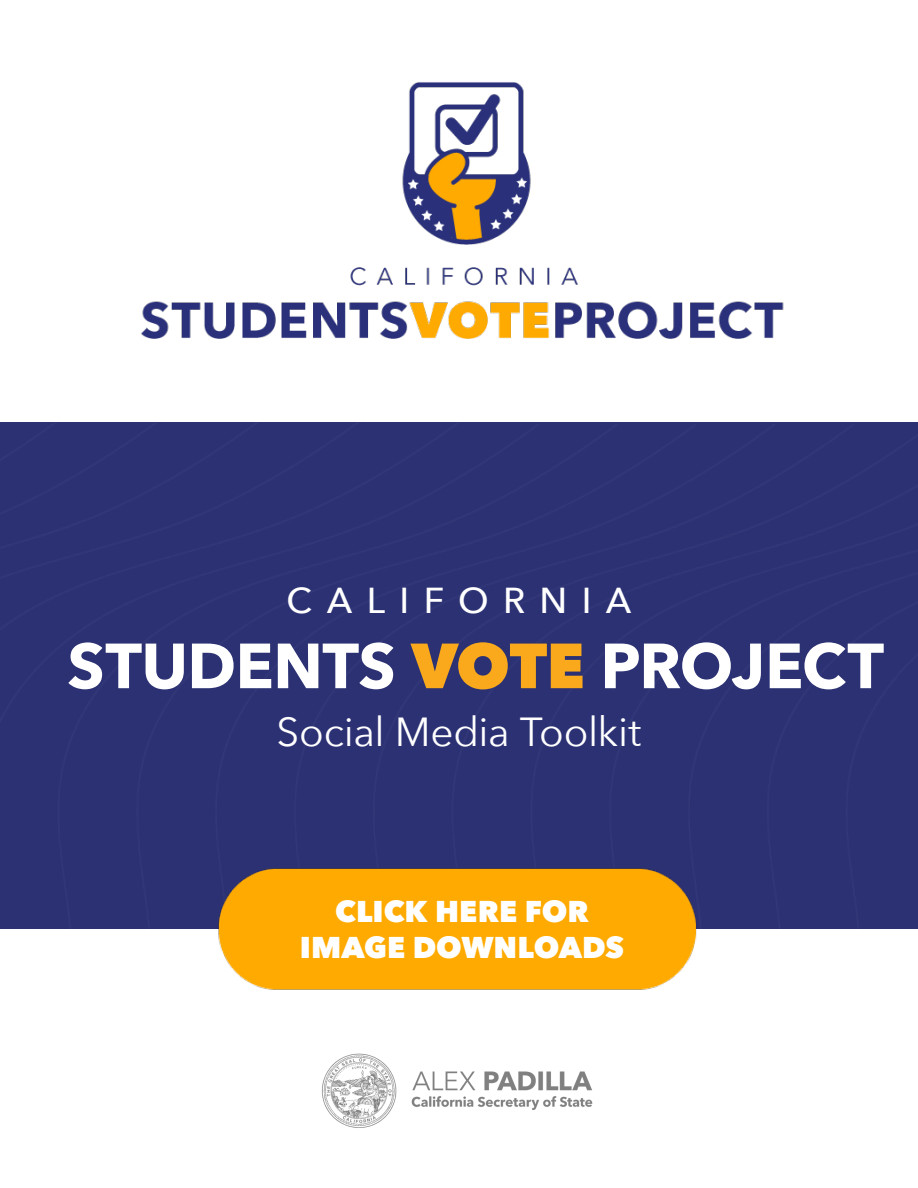
<style>
.page{position:relative;width:918px;height:1188px;background:#fff}
.page>*{position:absolute;margin:0;border:0;box-sizing:border-box;transform-origin:0 0}
.t1{font:700 63px "Avenir Next";letter-spacing:-.01em;color:#fff}
.t2{font:40.5px "Avenir Next";letter-spacing:-.005em;color:#fff}
.t3{font:500 36px "Avenir Next";letter-spacing:.4em;color:#fff}
.t4{font:800 30px "Avenir Next";color:#fff}
.s1{font-weight:800;color:#f9a91b}
</style>
<div class="page">
<div style="left:0;top:422px;width:918px;height:506px;background:#2b3173"></div>
<img style="left:214px;top:866px;width:490px;height:124px">
<img style="left:321px;top:1053px;width:272px;height:75px">
<img style="left:141px;top:82px;width:643px;height:257px">
<p class="t3" style="left:286px;top:569px;width:347px">CALIFORNIA</p>
<p class="t1" style="left:67px;top:612px;width:818px">STUDENTS <span class="s1">VOTE</span> PROJECT</p>
<p class="t2" style="left:277px;top:698px;width:366px">Social Media Toolkit</p>
<p class="t4" style="left:335px;top:893px;width:255px">CLICK HERE FOR</p>
<p class="t4" style="left:300px;top:929px;width:326px">IMAGE DOWNLOADS</p>
</div>
